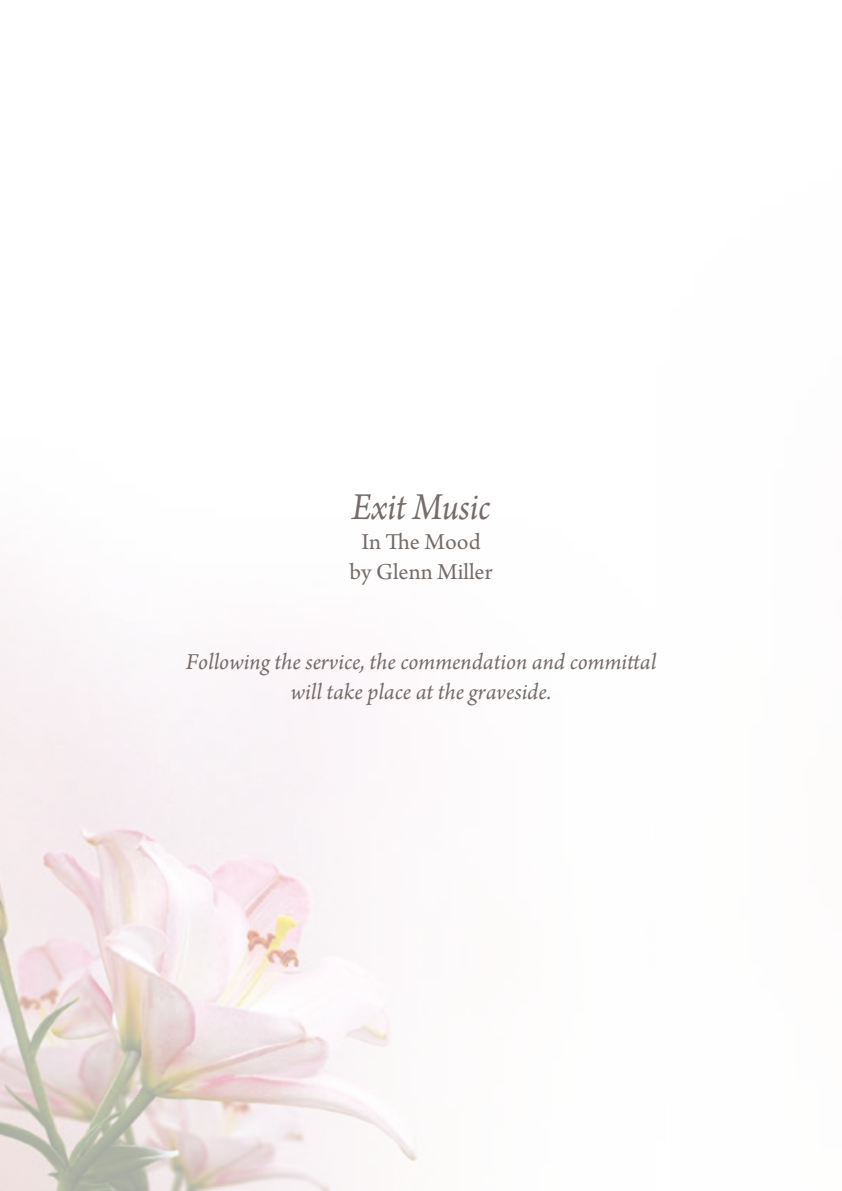
<style>
.page{position:relative;width:842px;height:1191px;background:#fff}
.page>*{position:absolute;margin:0;border:0;box-sizing:border-box;transform-origin:0 0}
.t1{font:italic 40px "Arno Pro";color:#756d69;scale:.9 1}
.t2{font:italic 24px/30px "Arno Pro";color:#756d69;text-align:center}
.t3{font:24px/30px "Arno Pro";color:#756d69;text-align:center}
</style>
<div class="page">
<img style="left:0;top:587px;width:418px;height:604px">
<h1 class="t1" style="left:352px;top:484px;width:155px">Exit Music</h1>
<p class="t3" style="left:350px;top:528px;width:144px">In The Mood by Glenn Miller</p>
<p class="t2" style="left:186px;top:648px;width:472px">Following the service, the commendation and committal will take place at the graveside.</p>
</div>
